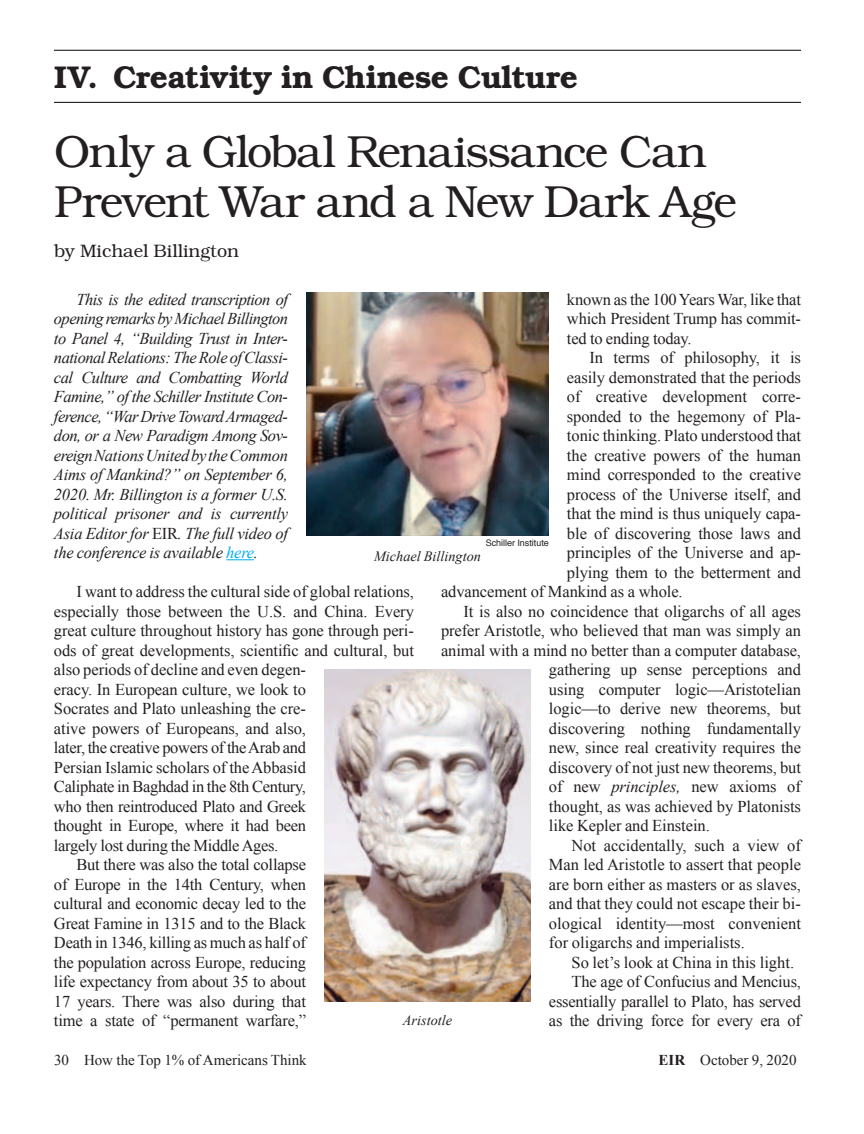
<style>
.page{position:relative;width:864px;height:1134px;background:#fff}
.page>*{position:absolute;margin:0;border:0;box-sizing:border-box;transform-origin:0 0}
.t1{font:300 45px/49.5px "Bookman";letter-spacing:-.03em;color:#231f20}
.t2{font:600 31.5px "Bookman";letter-spacing:-.015em;color:#231f20}
.t3{font:300 18px "Bookman";color:#231f20}
.t4{font:16.5px/19.5px "Times New Roman";letter-spacing:-.005em;color:#231f20;text-align:justify}
.t5{font:italic 16.5px/19.5px "Times New Roman";letter-spacing:-.015em;color:#231f20;text-align:justify}
.t6{font:15px "Times New Roman";color:#231f20}
.t7{font:italic 14.25px "Times New Roman";color:#231f20}
.t8{font:9px "Helvetica";color:#231f20}
.s1{font-style:normal}
.s2{color:#00aeef}
.s3{font-style:italic}
.s4{font-weight:700}
</style>
<div class="page">
<svg style="left:226px;top:559px;width:28px;height:1px"></svg>
<img style="left:306px;top:292px;width:243px;height:243px">
<img style="left:324px;top:670px;width:207px;height:332px">
<hr style="left:54px;top:50px;width:747px;height:1px;background:#231f20">
<hr style="left:54px;top:102px;width:747px;height:1px;background:#231f20">
<h2 class="t2" style="left:54px;top:59px;width:526px">IV. Creativity in Chinese Culture</h2>
<h1 class="t1" style="left:54px;top:127px;width:684px">Only a Global Renaissance Can<br>Prevent War and a New Dark Age</h1>
<p class="t3" style="left:54px;top:241px;width:186px">by Michael Billington</p>
<p class="t5" style="left:54px;top:289px;width:236px;text-indent:23px">This is the edited transcription of opening remarks by Michael Billington to Panel 4, “Building Trust in Inter&shy;national Relations: The Role of Classi&shy;cal Culture and Combatting World Famine,” of the Schiller Institute Con&shy;ference, “War Drive Toward Armaged&shy;don, or a New Paradigm Among Sov&shy;ereign Nations United by the Common Aims of Mankind?” on September 6, 2020. Mr. Billington is a former U.S. political prisoner and is currently Asia Editor for <span class="s1">EIR</span>. The full video of the conference is available <span class="s2">here</span>.</p>
<p class="t4" style="left:76px;top:582px;width:339px">I want to address the cultural side of global relations,</p>
<p class="t4" style="left:54px;top:601px;width:361px">especially those between the U.S. and China. Every</p>
<p class="t4" style="left:54px;top:621px;width:361px">great culture throughout history has gone through peri-</p>
<p class="t4" style="left:54px;top:640px;width:362px">ods of great developments, scientific and cultural, but</p>
<p class="t4" style="left:54px;top:660px;width:254px">also periods of decline and even degen-</p>
<p class="t4" style="left:54px;top:679px;width:254px">eracy. In European culture, we look to</p>
<p class="t4" style="left:54px;top:699px;width:254px">Socrates and Plato unleashing the cre-</p>
<p class="t4" style="left:54px;top:718px;width:254px">ative powers of Europeans, and also,</p>
<p class="t4" style="left:54px;top:738px;width:254px">later, the creative powers of the Arab and</p>
<p class="t4" style="left:54px;top:757px;width:254px">Persian Islamic scholars of the Abbasid</p>
<p class="t4" style="left:54px;top:777px;width:254px">Caliphate in Baghdad in the 8th Century,</p>
<p class="t4" style="left:54px;top:796px;width:254px">who then reintroduced Plato and Greek</p>
<p class="t4" style="left:54px;top:816px;width:254px">thought in Europe, where it had been</p>
<p class="t4" style="left:54px;top:835px;width:226px">largely lost during the Middle Ages.</p>
<p class="t4" style="left:76px;top:855px;width:231px">But there was also the total collapse</p>
<p class="t4" style="left:54px;top:874px;width:254px">of Europe in the 14th Century, when</p>
<p class="t4" style="left:54px;top:894px;width:254px">cultural and economic decay led to the</p>
<p class="t4" style="left:54px;top:913px;width:254px">Great Famine in 1315 and to the Black</p>
<p class="t4" style="left:54px;top:933px;width:253px">Death in 1346, killing as much as half of</p>
<p class="t4" style="left:54px;top:952px;width:254px">the population across Europe, reducing</p>
<p class="t4" style="left:54px;top:972px;width:254px">life expectancy from about 35 to about</p>
<p class="t4" style="left:54px;top:991px;width:254px">17 years. There was also during that</p>
<p class="t4" style="left:54px;top:1011px;width:254px">time a state of “permanent warfare,”</p>
<p class="t4" style="left:567px;top:289px;width:236px">known as the 100 Years War, like that which President Trump has commit&shy;ted to ending today.</p>
<p class="t4" style="left:590px;top:348px;width:213px">In terms of philosophy, it is</p>
<p class="t4" style="left:567px;top:367px;width:236px">easily demonstrated that the periods</p>
<p class="t4" style="left:567px;top:387px;width:236px">of creative development corre-</p>
<p class="t4" style="left:567px;top:406px;width:236px">sponded to the hegemony of Pla-</p>
<p class="t4" style="left:567px;top:426px;width:236px">tonic thinking. Plato understood that</p>
<p class="t4" style="left:567px;top:445px;width:236px">the creative powers of the human</p>
<p class="t4" style="left:567px;top:465px;width:236px">mind corresponded to the creative</p>
<p class="t4" style="left:567px;top:484px;width:236px">process of the Universe itself, and</p>
<p class="t4" style="left:567px;top:504px;width:236px">that the mind is thus uniquely capa-</p>
<p class="t4" style="left:567px;top:523px;width:236px">ble of discovering those laws and</p>
<p class="t4" style="left:567px;top:543px;width:236px">principles of the Universe and ap-</p>
<p class="t4" style="left:567px;top:562px;width:236px">plying them to the betterment and</p>
<p class="t4" style="left:441px;top:582px;width:243px">advancement of Mankind as a whole.</p>
<p class="t4" style="left:464px;top:601px;width:339px">It is also no coincidence that oligarchs of all ages</p>
<p class="t4" style="left:441px;top:621px;width:362px">prefer Aristotle, who believed that man was simply an</p>
<p class="t4" style="left:441px;top:640px;width:362px">animal with a mind no better than a computer database,</p>
<p class="t4" style="left:549px;top:660px;width:254px">gathering up sense perceptions and</p>
<p class="t4" style="left:549px;top:679px;width:254px">using computer logic—Aristotelian</p>
<p class="t4" style="left:549px;top:699px;width:254px">logic—to derive new theorems, but</p>
<p class="t4" style="left:549px;top:718px;width:254px">discovering nothing fundamentally</p>
<p class="t4" style="left:549px;top:738px;width:254px">new, since real creativity requires the</p>
<p class="t4" style="left:549px;top:757px;width:253px">discovery of not just new theorems, but</p>
<p class="t4" style="left:549px;top:777px;width:253px">of new <span class="s3">principles,</span> new axioms of</p>
<p class="t4" style="left:549px;top:796px;width:254px">thought, as was achieved by Platonists</p>
<p class="t4" style="left:549px;top:816px;width:162px">like Kepler and Einstein.</p>
<p class="t4" style="left:572px;top:835px;width:231px">Not accidentally, such a view of</p>
<p class="t4" style="left:549px;top:855px;width:254px">Man led Aristotle to assert that people</p>
<p class="t4" style="left:549px;top:874px;width:253px">are born either as masters or as slaves,</p>
<p class="t4" style="left:549px;top:894px;width:253px">and that they could not escape their bi-</p>
<p class="t4" style="left:549px;top:913px;width:254px">ological identity—most convenient</p>
<p class="t4" style="left:549px;top:933px;width:197px">for oligarchs and imperialists.</p>
<p class="t4" style="left:572px;top:952px;width:224px">So let’s look at China in this light.</p>
<p class="t4" style="left:572px;top:972px;width:231px">The age of Confucius and Mencius,</p>
<p class="t4" style="left:549px;top:991px;width:254px">essentially parallel to Plato, has served</p>
<p class="t4" style="left:549px;top:1011px;width:254px">as the driving force for every era of</p>
<p class="t8" style="left:486px;top:536px;width:65px">Schiller Institute</p>
<p class="t7" style="left:374px;top:547px;width:108px">Michael Billington</p>
<p class="t7" style="left:403px;top:1011px;width:51px">Aristotle</p>
<p class="t6" style="left:54px;top:1050px;width:254px">30 How the Top 1% of Americans Think</p>
<p class="t6" style="left:659px;top:1050px;width:139px"><span class="s4">EIR</span> October 9, 2020</p>
</div>
